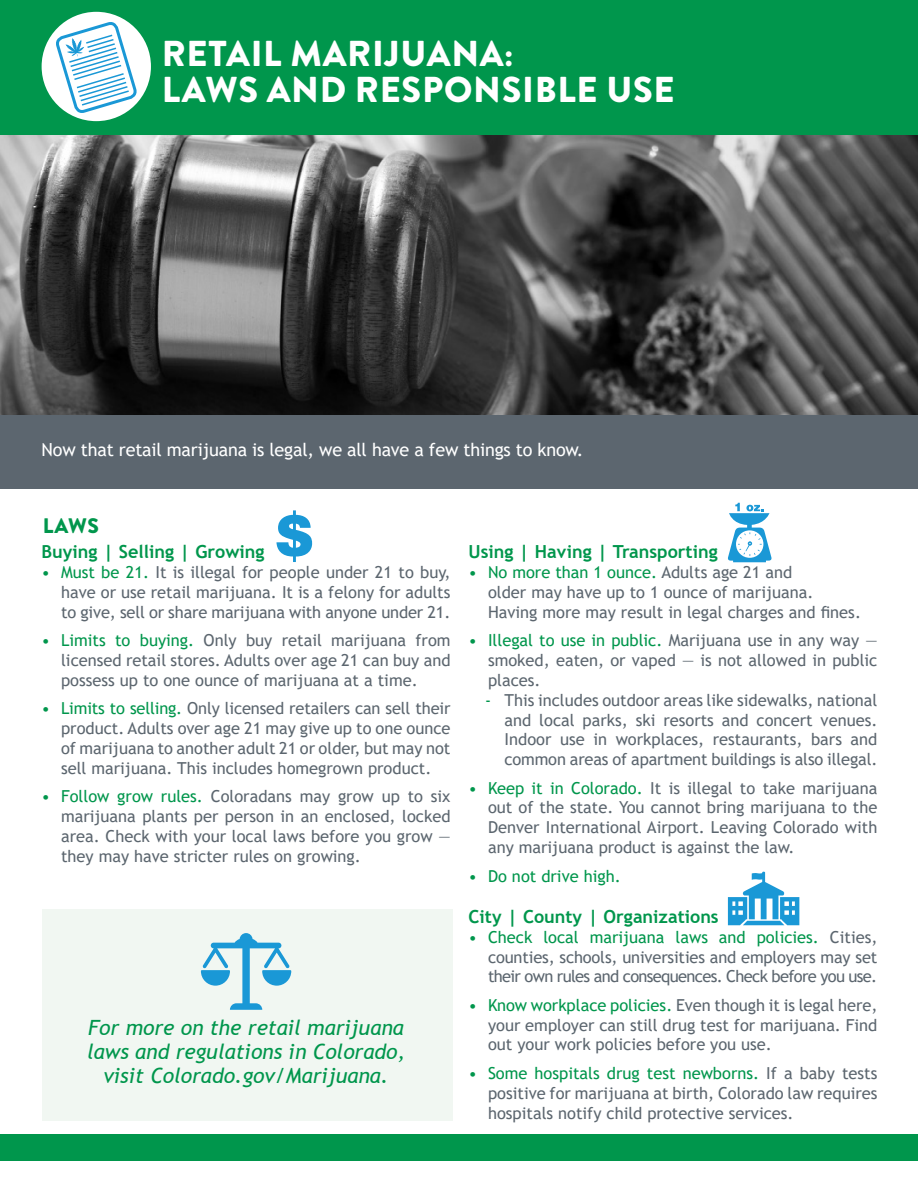
<style>
.page{position:relative;width:918px;height:1188px;background:#fff}
.page>*{position:absolute;margin:0;border:0;box-sizing:border-box;transform-origin:0 0}
.t1{font:900 36px "Brandon Grotesque";letter-spacing:.02em;color:#fff}
.t2{font:italic 21px "Trebuchet MS";color:#00964c}
.t3{font:900 21px "Brandon Grotesque";color:#00964c}
.t4{font:700 18px "Trebuchet MS";color:#00964c}
.t5{font:18px "Trebuchet MS";letter-spacing:-.01em;color:#fff}
.t6{font:16.5px/19.8px "Trebuchet MS";color:#5c666f;text-align:justify}
.t7{font:16.5px "Trebuchet MS";color:#00964c}
.s1{color:#00964c}
.s2{color:#5c666f}
</style>
<div class="page">
<div style="left:42px;top:909px;width:411px;height:212px;background:#f1f7f2"></div>
<div style="left:0;top:380px;width:918px;height:109px;background:#5c666f"></div>
<div style="left:0;top:0;width:918px;height:135px;background:#00964c"></div>
<div style="left:0;top:1134px;width:918px;height:27px;background:#00964c"></div>
<div style="left:42px;top:12px;width:109px;height:109px;background:#fff;border-radius:50%"></div>
<img style="left:0;top:135px;width:918px;height:280px">
<svg style="left:728px;top:503px;width:44px;height:59px"></svg>
<svg style="left:201px;top:933px;width:90px;height:77px"></svg>
<svg style="left:276px;top:510px;width:36px;height:52px"></svg>
<svg style="left:728px;top:872px;width:71px;height:53px"></svg>
<svg style="left:56px;top:11px;width:81px;height:111px"></svg>
<p class="t1" style="left:162px;top:28px;width:353px">RETAIL MARIJUANA:</p>
<p class="t1" style="left:162px;top:64px;width:514px">LAWS AND RESPONSIBLE USE</p>
<p class="t5" style="left:42px;top:438px;width:543px">Now that retail marijuana is legal, we all have a few things to know.</p>
<p class="t3" style="left:43px;top:511px;width:58px">LAWS</p>
<p class="t4" style="left:42px;top:541px;width:225px">Buying | Selling | Growing</p>
<p class="t6" style="left:61px;top:562px;width:391px;text-indent:-20px"><span class="s1">• Must be 21.</span> It is illegal for people under 21 to buy, have or use retail marijuana. It is a felony for adults to give, sell or share marijuana with anyone under 21.</p>
<p class="t6" style="left:61px;top:631px;width:391px;text-indent:-20px"><span class="s1">• Limits to buying.</span> Only buy retail marijuana from licensed retail stores. Adults over age 21 can buy and possess up to one ounce of marijuana at a time.</p>
<p class="t6" style="left:61px;top:699px;width:391px;text-indent:-20px"><span class="s1">• Limits to selling.</span> Only licensed retailers can sell their product. Adults over age 21 may give up to one ounce of marijuana to another adult 21 or older, but may not sell marijuana. This includes homegrown product.</p>
<p class="t6" style="left:61px;top:787px;width:391px;text-indent:-20px"><span class="s1">• Follow grow rules.</span> Coloradans may grow up to six marijuana plants per person in an enclosed, locked area. Check with your local laws before you grow — they may have stricter rules on growing.</p>
<p class="t2" style="left:88px;top:1015px;width:317px">For more on the retail marijuana</p>
<p class="t2" style="left:87px;top:1039px;width:320px">laws and regulations in Colorado,</p>
<p class="t2" style="left:104px;top:1063px;width:287px">visit Colorado.gov/Marijuana.</p>
<p class="t4" style="left:469px;top:541px;width:251px">Using | Having | Transporting</p>
<p class="t7" style="left:469px;top:562px;width:325px">• No more than 1 ounce. <span class="s2">Adults age 21 and</span></p>
<p class="t6" style="left:488px;top:582px;width:327px">older may have up to 1 ounce of marijuana.</p>
<p class="t6" style="left:488px;top:602px;width:374px">Having more may result in legal charges and fines.</p>
<p class="t6" style="left:488px;top:631px;width:391px;text-indent:-20px"><span class="s1">• Illegal to use in public.</span> Marijuana use in any way — smoked, eaten, or vaped — is not allowed in public places.</p>
<p class="t6" style="left:505px;top:690px;width:374px;text-indent:-20px"><span class="s1">-</span> This includes outdoor areas like sidewalks, national and local parks, ski resorts and concert venues.<br>Indoor use in workplaces, restaurants, bars and common areas of apartment buildings is also illegal.</p>
<p class="t6" style="left:488px;top:778px;width:391px;text-indent:-20px"><span class="s1">• Keep it in Colorado.</span> It is illegal to take marijuana out of the state. You cannot bring marijuana to the Denver International Airport. Leaving Colorado with any marijuana product is against the law.</p>
<p class="t7" style="left:469px;top:865px;width:154px">• Do not drive high.</p>
<p class="t4" style="left:469px;top:905px;width:252px">City | County | Organizations</p>
<p class="t6" style="left:488px;top:927px;width:391px;text-indent:-20px"><span class="s1">• Check local marijuana laws and policies.</span> Cities, counties, schools, universities and employers may set their own rules and consequences. Check before you use.</p>
<p class="t6" style="left:488px;top:995px;width:391px;text-indent:-20px"><span class="s1">• Know workplace policies.</span> Even though it is legal here, your employer can still drug test for marijuana. Find out your work policies before you use.</p>
<p class="t6" style="left:488px;top:1063px;width:391px;text-indent:-20px"><span class="s1">• Some hospitals drug test newborns.</span> If a baby tests positive for marijuana at birth, Colorado law requires hospitals notify child protective services.</p>
</div>
